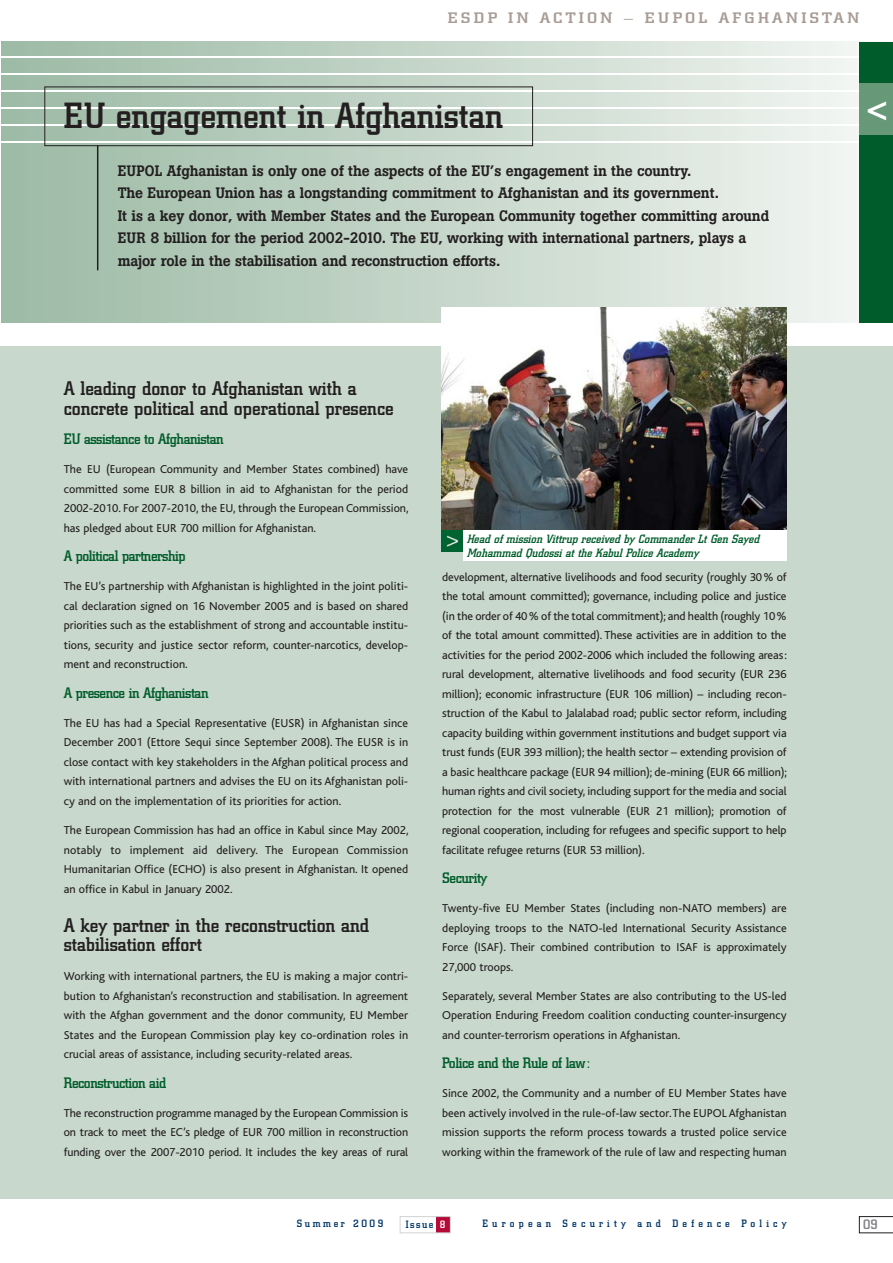
<style>
.page{position:relative;width:893px;height:1263px;background:#fff}
.page>*{position:absolute;margin:0;border:0;box-sizing:border-box;transform-origin:0 0}
.t1{font:500 36px "City";color:#231f20}
.t2{font:500 19.5px/19.5px "City";color:#231f20}
.t3{font:500 15px/22.5px "Boton";letter-spacing:-.01em;color:#231f20}
.t4{font:500 15px "City";letter-spacing:-.03em;color:#005d2b}
.t5{font:500 15px "City";letter-spacing:.17em;color:#a89c94;scale:1.25 1}
.t6{font:500 13.5px "City";color:#808285}
.t7{font:12px/19.5px "Bliss";color:#231f20;text-align:justify}
.t8{font:italic 500 11.85px/13.4px "City";color:#005d2b}
.t9{font:500 10.5px "City";letter-spacing:.4em;color:#003768}
.t10{font:500 10.5px "City";letter-spacing:.245em;color:#003768}
.s1{color:#fff}
</style>
<div class="page">
<div style="left:437px;top:1216px;width:13px;height:17px;background:#b50938"></div>
<div style="left:400px;top:1216px;width:51px;height:17px;border:1px solid #d1d3d4"></div>
<svg style="left:859px;top:1216px;width:34px;height:17px"></svg>
<div style="left:1px;top:42px;width:892px;height:280px;background:linear-gradient(to right,#9ab8a3,#f4f6f3)"></div>
<hr style="left:1px;top:56px;width:892px;height:2px;background:#fff">
<hr style="left:1px;top:73px;width:892px;height:2px;background:#fff">
<hr style="left:1px;top:90px;width:892px;height:2px;background:#fff">
<hr style="left:1px;top:107px;width:892px;height:2px;background:#fff">
<hr style="left:1px;top:124px;width:892px;height:2px;background:#fff">
<hr style="left:1px;top:141px;width:892px;height:2px;background:#fff">
<div style="left:0;top:347px;width:893px;height:852px;background:#c8d8cc"></div>
<div style="left:859px;top:42px;width:34px;height:280px;background:#005d2b"></div>
<div style="left:44px;top:87px;width:489px;height:59px;border:1px solid #231f20"></div>
<div style="left:859px;top:84px;width:34px;height:51px;background:#679979"></div>
<hr style="left:97px;top:145px;width:1px;height:125px;background:#231f20">
<img style="left:442px;top:307px;width:344px;height:223px">
<img style="left:442px;top:530px;width:21px;height:21px">
<div style="left:463px;top:530px;width:324px;height:31px;background:#fff"></div>
<p class="t5" style="left:448px;top:13px;width:330px">ESDP IN ACTION – EUPOL AFGHANISTAN</p>
<h1 class="t1" style="left:64px;top:102px;width:441px">EU engagement in Afghanistan</h1>
<p class="t3" style="left:118px;top:161px;width:653px">EUPOL Afghanistan is only one of the aspects of the EU’s engagement in the country.<br>The European Union has a longstanding commitment to Afghanistan and its government.<br>It is a key donor, with Member States and the European Community together committing around EUR 8 billion for the period 2002-2010. The EU, working with international partners, plays a major role in the stabilisation and reconstruction efforts.</p>
<h2 class="t2" style="left:64px;top:380px;width:331px">A leading donor to Afghanistan with a concrete political and operational presence</h2>
<p class="t4" style="left:64px;top:433px;width:162px">EU assistance to Afghanistan</p>
<p class="t7" style="left:64px;top:461px;width:346px">The EU (European Community and Member States combined) have committed some EUR 8 billion in aid to Afghanistan for the period 2002-2010. For 2007-2010, the EU, through the European Commission, has pledged about EUR 700 million for Afghanistan.</p>
<p class="t4" style="left:64px;top:550px;width:123px">A political partnership</p>
<p class="t7" style="left:64px;top:578px;width:346px">The EU’s partnership with Afghanistan is highlighted in the joint politi&shy;cal declaration signed on 16 November 2005 and is based on shared priorities such as the establishment of strong and accountable institu&shy;tions, security and justice sector reform, counter-narcotics, develop&shy;ment and reconstruction.</p>
<p class="t4" style="left:64px;top:687px;width:146px">A presence in Afghanistan</p>
<p class="t7" style="left:64px;top:714px;width:346px">The EU has had a Special Representative (EUSR) in Afghanistan since December 2001 (Ettore Sequi since September 2008). The EUSR is in close contact with key stakeholders in the Afghan political process and with international partners and advises the EU on its Afghanistan poli&shy;cy and on the implementation of its priorities for action.</p>
<p class="t7" style="left:64px;top:821px;width:346px">The European Commission has had an office in Kabul since May 2002, notably to implement aid delivery. The European Commission Humanitarian Office (ECHO) is also present in Afghanistan. It opened an office in Kabul in January 2002.</p>
<h2 class="t2" style="left:64px;top:917px;width:307px">A key partner in the reconstruction and stabilisation effort</h2>
<p class="t7" style="left:64px;top:968px;width:346px">Working with international partners, the EU is making a major contri&shy;bution to Afghanistan’s reconstruction and stabilisation. In agreement with the Afghan government and the donor community, EU Member States and the European Commission play key co-ordination roles in crucial areas of assistance, including security-related areas.</p>
<p class="t4" style="left:64px;top:1077px;width:104px">Reconstruction aid</p>
<p class="t7" style="left:64px;top:1104px;width:346px">The reconstruction programme managed by the European Commission is on track to meet the EC’s pledge of EUR 700 million in reconstruction funding over the 2007-2010 period. It includes the key areas of rural</p>
<p class="t8" style="left:467px;top:534px;width:294px">Head of mission Vittrup received by Commander Lt Gen Sayed<br>Mohammad Qudossi at the Kabul Police Academy</p>
<p class="t7" style="left:442px;top:568px;width:346px">development, alternative livelihoods and food security (roughly 30 % of the total amount committed); governance, including police and justice (in the order of 40 % of the total commitment); and health (roughly 10 % of the total amount committed). These activities are in addition to the activities for the period 2002-2006 which included the following areas : rural development, alternative livelihoods and food security (EUR 236 million); economic infrastructure (EUR 106 million) – including recon&shy;struction of the Kabul to Jalalabad road; public sector reform, including capacity building within government institutions and budget support via trust funds (EUR 393 million); the health sector – extending provision of a basic healthcare package (EUR 94 million); de-mining (EUR 66 million); human rights and civil society, including support for the media and social protection for the most vulnerable (EUR 21 million); promotion of regional cooperation, including for refugees and specific support to help facilitate refugee returns (EUR 53 million).</p>
<p class="t4" style="left:442px;top:872px;width:47px">Security</p>
<p class="t7" style="left:442px;top:899px;width:346px">Twenty-five EU Member States (including non-NATO members) are deploying troops to the NATO-led International Security Assistance Force (ISAF). Their combined contribution to ISAF is approximately 27,000 troops.</p>
<p class="t7" style="left:442px;top:987px;width:346px">Separately, several Member States are also contributing to the US-led Operation Enduring Freedom coalition conducting counter-insurgency and counter-terrorism operations in Afghanistan.</p>
<p class="t4" style="left:442px;top:1057px;width:149px">Police and the Rule of law :</p>
<p class="t7" style="left:442px;top:1085px;width:346px">Since 2002, the Community and a number of EU Member States have been actively involved in the rule-of-law sector. The EUPOL Afghanistan mission supports the reform process towards a trusted police service working within the framework of the rule of law and respecting human</p>
<p class="t10" style="left:297px;top:1220px;width:88px">Summer 2009</p>
<p class="t9" style="left:406px;top:1221px;width:41px">Issue <span class="s1">8</span></p>
<p class="t9" style="left:483px;top:1220px;width:306px">European Security and Defence Policy</p>
<p class="t6" style="left:863px;top:1219px;width:16px">09</p>
</div>
